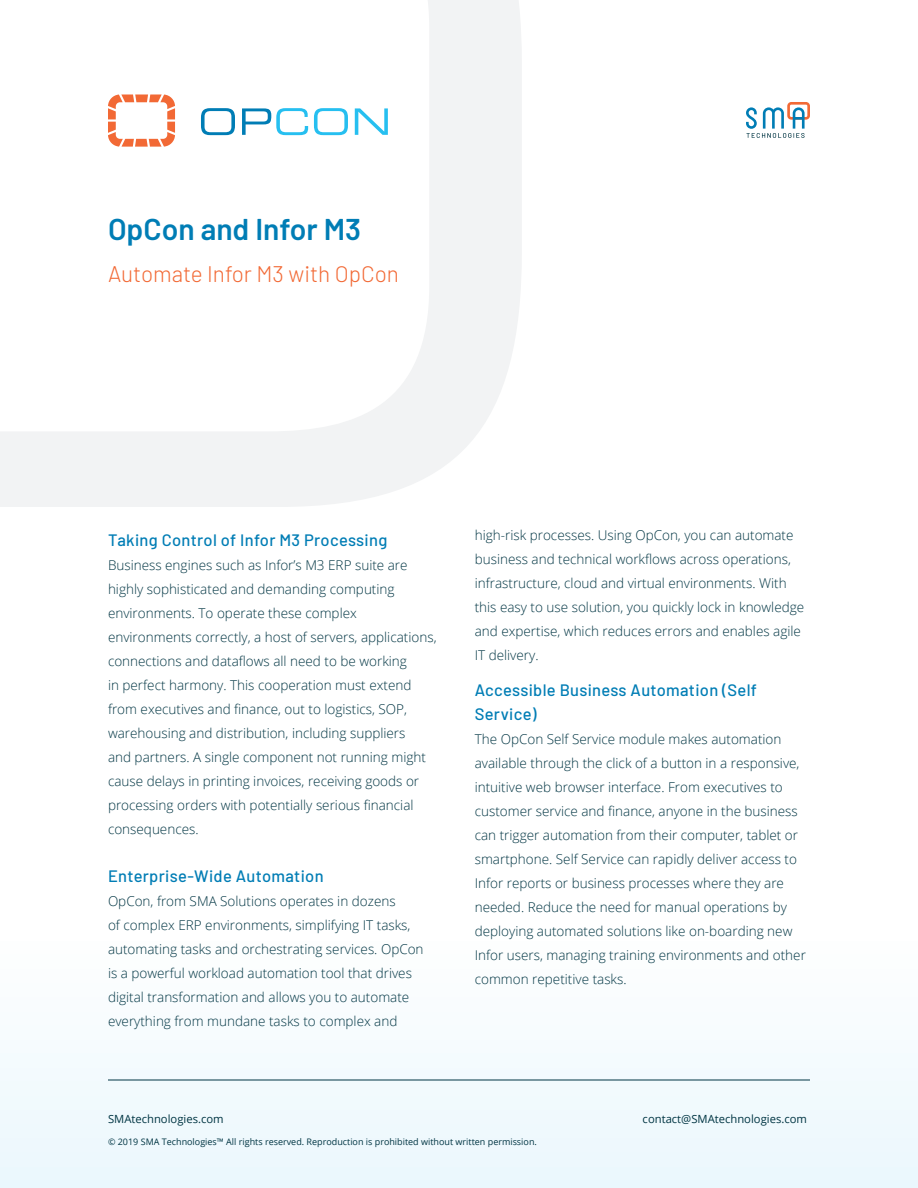
<style>
.page{position:relative;width:918px;height:1188px;background:#fff}
.page>*{position:absolute;margin:0;border:0;box-sizing:border-box;transform-origin:0 0}
.t1{font:600 30px "Barlow";color:#007db5}
.t2{font:300 22.5px "Barlow";color:#f26935}
.Headline_3{font:500 16.5px "Barlow";letter-spacing:.02em;color:#007db5}
.body_text{font:500 16.5px/24px "Barlow";letter-spacing:.02em;color:#007db5}
.body_text-2{font:300 13.5px/24px "Open Sans";color:#003543}
.Bullet_Text{font:300 13.5px/24px "Open Sans";color:#003543}
.t3{font:11.25px "Open Sans";color:#003543}
.t4{font:9px "Open Sans";color:#003543}
</style>
<div class="page">
<div style="left:0;top:793px;width:918px;height:395px;background:linear-gradient(to right,#f8fcfe,#f8fcfe)"></div>
<hr style="left:108px;top:1080px;width:702px;height:1px;background:#003543">
<svg style="left:746px;top:102px;width:64px;height:36px"></svg>
<svg style="left:0;top:0;width:522px;height:507px"></svg>
<svg style="left:108px;top:94px;width:67px;height:53px"></svg>
<svg style="left:201px;top:108px;width:34px;height:27px"></svg>
<svg style="left:242px;top:108px;width:66px;height:27px"></svg>
<svg style="left:314px;top:108px;width:34px;height:27px"></svg>
<svg style="left:355px;top:108px;width:33px;height:27px"></svg>
<h1 class="t1" style="left:108px;top:207px;width:255px">OpCon and Infor M3</h1>
<h2 class="t2" style="left:108px;top:258px;width:293px">Automate Infor M3 with OpCon</h2>
<p class="Headline_3" style="left:108px;top:528px;width:281px">Taking Control of Infor M3 Processing</p>
<p class="body_text-2" style="left:108px;top:553px;width:330px">Business engines such as Infor’s M3 ERP suite are highly sophisticated and demanding computing environments. To operate these complex environments correctly, a host of servers, applications, connections and dataflows all need to be working<br>in perfect harmony. This cooperation must extend from executives and finance, out to logistics, SOP, warehousing and distribution, including suppliers<br>and partners. A single component not running might cause delays in printing invoices, receiving goods or processing orders with potentially serious financial consequences.</p>
<p class="Headline_3" style="left:108px;top:864px;width:217px">Enterprise-Wide Automation</p>
<p class="body_text-2" style="left:108px;top:889px;width:317px">OpCon, from SMA Solutions operates in dozens<br>of complex ERP environments, simplifying IT tasks, automating tasks and orchestrating services. OpCon is a powerful workload automation tool that drives digital transformation and allows you to automate everything from mundane tasks to complex and</p>
<p class="body_text-2" style="left:475px;top:523px;width:331px">high-risk processes. Using OpCon, you can automate business and technical workflows across operations, infrastructure, cloud and virtual environments. With this easy to use solution, you quickly lock in knowledge and expertise, which reduces errors and enables agile IT delivery.</p>
<p class="body_text" style="left:475px;top:677px;width:284px">Accessible Business Automation (Self<br>Service)</p>
<p class="Bullet_Text" style="left:475px;top:727px;width:326px">The OpCon Self Service module makes automation available through the click of a button in a responsive, intuitive web browser interface. From executives to customer service and finance, anyone in the business can trigger automation from their computer, tablet or smartphone. Self Service can rapidly deliver access to Infor reports or business processes where they are</p>
<p class="Bullet_Text" style="left:475px;top:895px;width:333px">needed. Reduce the need for manual operations by deploying automated solutions like on-boarding new Infor users, managing training environments and other common repetitive tasks.</p>
<p class="t3" style="left:108px;top:1112px;width:117px">SMAtechnologies.com</p>
<p class="t3" style="left:643px;top:1112px;width:166px">contact@SMAtechnologies.com</p>
<p class="t4" style="left:108px;top:1135px;width:430px">© 2019 SMA Technologies™ All rights reserved. Reproduction is prohibited without written permission.</p>
</div>
